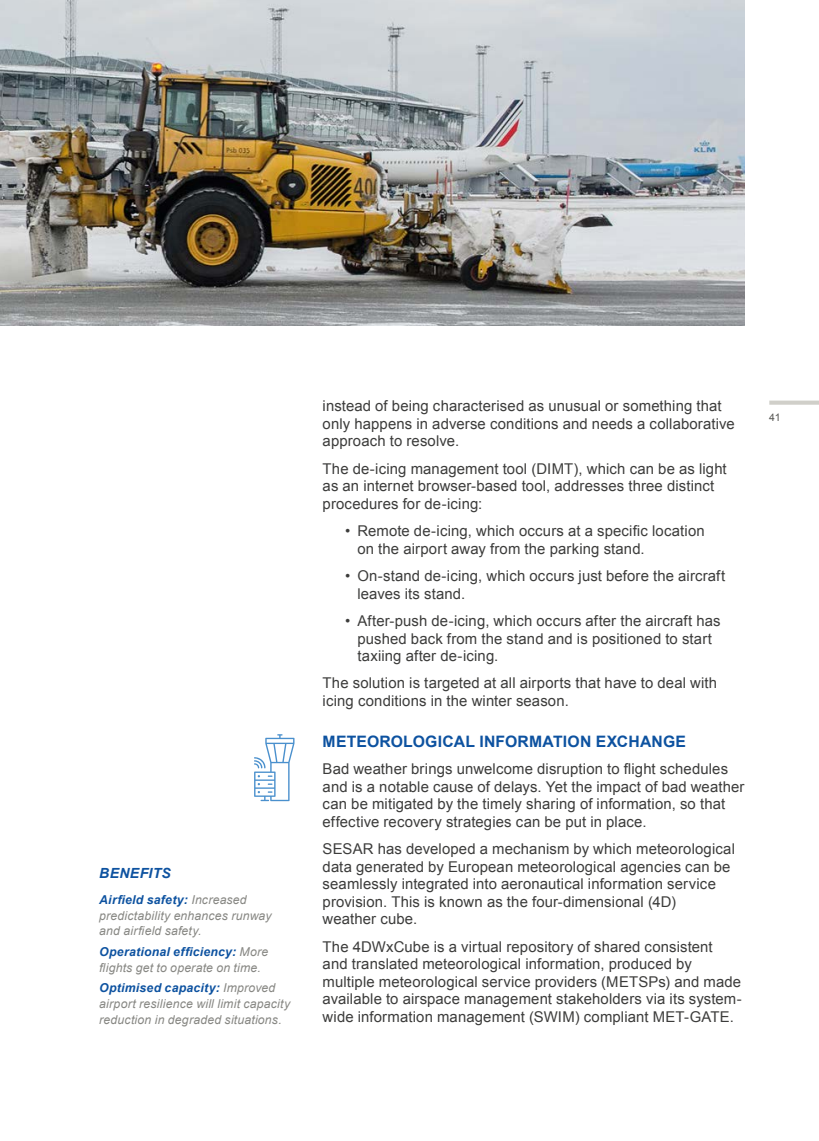
<style>
.page{position:relative;width:819px;height:1141px;background:#fff}
.page>*{position:absolute;margin:0;border:0;box-sizing:border-box;transform-origin:0 0}
.t1{font:700 15.75px "Arial";letter-spacing:.015em;color:#0d52a0}
.t2{font:14.88px/17.5px "Arial";letter-spacing:.01em;color:#3c3c3b}
.t3{font:italic 700 14px "Arial";letter-spacing:.025em;color:#0d52a0}
.t4{font:italic 12.25px/15.8px "Arial";letter-spacing:.015em;color:#878783}
.t5{font:10.5px "Arial";color:#575754}
.s1{font-weight:700;color:#0d52a0}
</style>
<div class="page">
<svg style="left:769px;top:401px;width:50px;height:4px"></svg>
<svg style="left:254px;top:734px;width:40px;height:67px"></svg>
<img style="left:0;top:0;width:744px;height:326px">
<p class="t3" style="left:99px;top:864px;width:73px">BENEFITS</p>
<p class="t4" style="left:99px;top:892px;width:174px"><span class="s1">Airfield safety:</span> Increased predictability enhances runway and airfield safety.</p>
<p class="t4" style="left:99px;top:944px;width:170px"><span class="s1">Operational efficiency:</span> More flights get to operate on time.</p>
<p class="t4" style="left:99px;top:980px;width:192px"><span class="s1">Optimised capacity:</span> Improved airport resilience will limit capacity reduction in degraded situations.</p>
<p class="t2" style="left:322px;top:398px;width:413px">instead of being characterised as unusual or something that only happens in adverse conditions and needs a collaborative approach to resolve.</p>
<p class="t2" style="left:322px;top:460px;width:405px">The de-icing management tool (DIMT), which can be as light as an internet browser-based tool, addresses three distinct procedures for de-icing:</p>
<p class="t2" style="left:357px;top:522px;width:349px;text-indent:-12px">• Remote de-icing, which occurs at a specific location on the airport away from the parking stand.</p>
<p class="t2" style="left:357px;top:567px;width:369px;text-indent:-12px">• On-stand de-icing, which occurs just before the aircraft leaves its stand.</p>
<p class="t2" style="left:357px;top:612px;width:365px;text-indent:-12px">• After-push de-icing, which occurs after the aircraft has pushed back from the stand and is positioned to start taxiing after de-icing.</p>
<p class="t2" style="left:322px;top:675px;width:396px">The solution is targeted at all airports that have to deal with icing conditions in the winter season.</p>
<p class="t1" style="left:322px;top:731px;width:365px">METEOROLOGICAL INFORMATION EXCHANGE</p>
<p class="t2" style="left:322px;top:760px;width:423px">Bad weather brings unwelcome disruption to flight schedules and is a notable cause of delays. Yet the impact of bad weather can be mitigated by the timely sharing of information, so that effective recovery strategies can be put in place.</p>
<p class="t2" style="left:322px;top:840px;width:414px">SESAR has developed a mechanism by which meteorological data generated by European meteorological agencies can be seamlessly integrated into aeronautical information service provision. This is known as the four-dimensional (4D)<br>weather cube.</p>
<p class="t2" style="left:322px;top:938px;width:420px">The 4DWxCube is a virtual repository of shared consistent<br>and translated meteorological information, produced by multiple meteorological service providers (METSPs) and made available to airspace management stakeholders via its system&shy;wide information management (SWIM) compliant MET-GATE.</p>
<p class="t5" style="left:769px;top:410px;width:13px">41</p>
</div>
